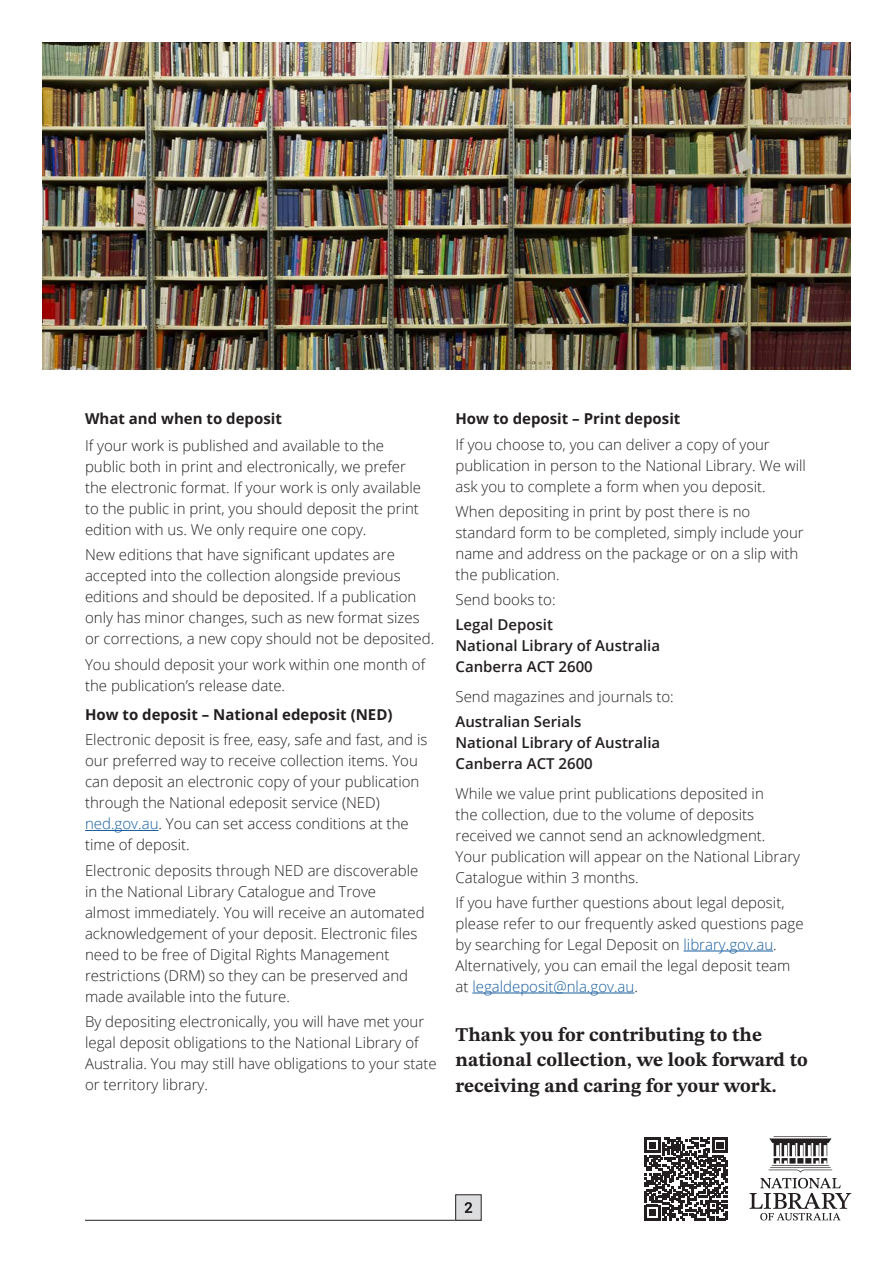
<style>
.page{position:relative;width:893px;height:1263px;background:#fff}
.page>*{position:absolute;margin:0;border:0;box-sizing:border-box;transform-origin:0 0}
.t1{font:19.5px "STIX Two Text";color:#231f20}
.t2{font:300 15px/21px "Open Sans";color:#231f20}
.t3{font:700 15px "Open Sans";color:#231f20}
.t4{font:600 15px/21px "Open Sans";color:#231f20}
.t5{font:600 15px/21px "Open Sans";color:#231f20}
.s1{color:#175d9e}
</style>
<div class="page">
<hr style="left:85px;top:1220px;width:396px;height:1px;background:#231f20">
<hr style="left:85px;top:830px;width:73px;height:1px;background:#175d9e">
<hr style="left:684px;top:950px;width:89px;height:1px;background:#175d9e">
<hr style="left:472px;top:992px;width:162px;height:1px;background:#175d9e">
<div style="left:456px;top:1195px;width:25px;height:25px;background:#dcdddf"></div>
<div style="left:455px;top:1194px;width:26px;height:26px;border:1px solid #231f20"></div>
<svg style="left:465px;top:1202px;width:7px;height:11px"></svg>
<img style="left:43px;top:43px;width:807px;height:327px">
<svg style="left:644px;top:1137px;width:84px;height:83px"></svg>
<svg style="left:769px;top:1136px;width:63px;height:36px"></svg>
<svg style="left:750px;top:1178px;width:101px;height:42px"></svg>
<p class="t3" style="left:85px;top:408px;width:198px">What and when to deposit</p>
<p class="t2" style="left:85px;top:435px;width:337px">If your work is published and available to the public both in print and electronically, we prefer the electronic format. If your work is only available to the public in print, you should deposit the print edition with us. We only require one copy.</p>
<p class="t2" style="left:85px;top:544px;width:351px">New editions that have significant updates are accepted into the collection alongside previous editions and should be deposited. If a publication only has minor changes, such as new format sizes or corrections, a new copy should not be deposited.</p>
<p class="t2" style="left:85px;top:653px;width:342px">You should deposit your work within one month of the publication’s release date.</p>
<p class="t3" style="left:85px;top:704px;width:309px">How to deposit – National edeposit (NED)</p>
<p class="t2" style="left:85px;top:729px;width:344px">Electronic deposit is free, easy, safe and fast, and is our preferred way to receive collection items. You can deposit an electronic copy of your publication through the National edeposit service (NED) <span class="s1">ned.gov.au</span>. You can set access conditions at the time of deposit.</p>
<p class="t2" style="left:85px;top:859px;width:341px">Electronic deposits through NED are discoverable in the National Library Catalogue and Trove almost immediately. You will receive an automated acknowledgement of your deposit. Electronic files need to be free of Digital Rights Management restrictions (DRM) so they can be preserved and made available into the future.</p>
<p class="t2" style="left:85px;top:1010px;width:341px">By depositing electronically, you will have met your</p>
<p class="t3" style="left:455px;top:408px;width:226px">How to deposit – Print deposit</p>
<p class="t2" style="left:455px;top:433px;width:352px">If you choose to, you can deliver a copy of your publication in person to the National Library. We will ask you to complete a form when you deposit.</p>
<p class="t2" style="left:455px;top:500px;width:350px">When depositing in print by post there is no standard form to be completed, simply include your name and address on the package or on a slip with the publication.</p>
<p class="t2" style="left:455px;top:589px;width:102px">Send books to:</p>
<p class="t5" style="left:455px;top:614px;width:206px">Legal Deposit<br>National Library of Australia<br>Canberra ACT 2600</p>
<p class="t2" style="left:455px;top:685px;width:220px">Send magazines and journals to:</p>
<p class="t4" style="left:455px;top:711px;width:206px">Australian Serials<br>National Library of Australia<br>Canberra ACT 2600</p>
<p class="t2" style="left:455px;top:782px;width:346px">While we value print publications deposited in<br>the collection, due to the volume of deposits received we cannot send an acknowledgment.<br>Your publication will appear on the National Library Catalogue within 3 months.</p>
<p class="t2" style="left:455px;top:891px;width:350px">If you have further questions about legal deposit, please refer to our frequently asked questions page by searching for Legal Deposit on <span class="s1">library.gov.au</span>.<br>Alternatively, you can email the legal deposit team at <span class="s1">legaldeposit@nla.gov.au</span>.</p>
<h1 class="t1" style="left:455px;top:1020px;width:308px">Thank you for contributing to the</h1>
<h1 class="t1" style="left:423px;top:1046px;width:386px"><sub>te</sub> national collection, we look forward to</h1>
<h1 class="t1" style="left:455px;top:1071px;width:323px">receiving and caring for your work.</h1>
<p class="t2" style="left:85px;top:1031px;width:340px">legal deposit obligations to the National Library of<br>Australia. You may still have obligations to your sta or territory library.</p>
</div>
